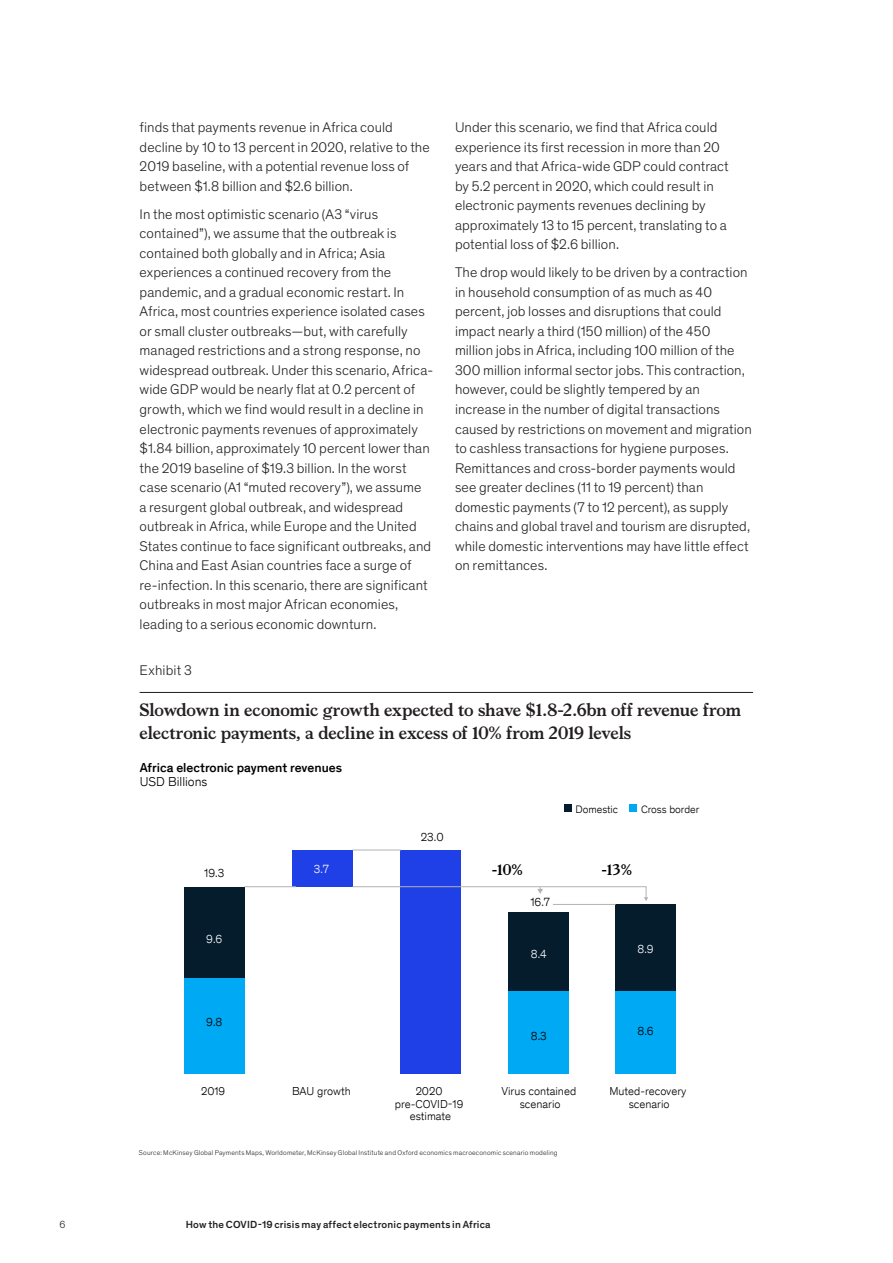
<style>
.page{position:relative;width:893px;height:1263px;background:#fff}
.page>*{position:absolute;margin:0;border:0;box-sizing:border-box;transform-origin:0 0}
.Exhibit_heading___Wi{font:700 18px/22.5px "Bower";letter-spacing:-.01em;color:#231f20}
.t1{font:500 16.65px "Theinhardt Pan TT";color:#231f20}
.t2{font:700 15.3px "Bower";color:#000}
.Body_text{font:300 14.25px/19.5px "Theinhardt Pan";letter-spacing:.005em;color:#231f20}
.Exhibit_number{font:300 14.25px "Theinhardt Pan";letter-spacing:.01em;color:#231f20}
.t3{font:500 13.05px/14.5px "Theinhardt Pan TT";color:#000}
.t4{font:300 12px "Theinhardt Pan TT";color:#000}
.t5{font:300 12px "Theinhardt Pan TT";color:#fff}
.t6{font:300 11.7px/12.3px "Theinhardt Pan TT";color:#000;text-align:center}
.t7{font:300 10.95px "Theinhardt Pan TT";color:#000}
.t8{font:500 10.5px "Theinhardt Pan";letter-spacing:.015em;color:#231f20}
.t9{font:300 10.5px "Theinhardt Pan";color:#231f20}
.t10{font:300 8.7px "Yu Gothic UI";letter-spacing:-.005em;color:#4d4e4e}
.Footnote___Auto{font:300 7.05px "Theinhardt Pan";letter-spacing:.02em;color:#231f20}
.s1{font-weight:300}
</style>
<div class="page">
<hr style="left:140px;top:692px;width:613px;height:1px;background:#231f20">
<div style="left:564px;top:804px;width:8px;height:8px;background:#051c2c"></div>
<div style="left:629px;top:804px;width:8px;height:8px;background:#00a9f4"></div>
<div style="left:184px;top:887px;width:61px;height:91px;background:#051c2c"></div>
<div style="left:184px;top:978px;width:61px;height:96px;background:#00a9f4"></div>
<div style="left:292px;top:850px;width:61px;height:37px;background:#1f40e6"></div>
<div style="left:400px;top:850px;width:61px;height:224px;background:#1f40e6"></div>
<div style="left:508px;top:912px;width:61px;height:79px;background:#051c2c"></div>
<div style="left:508px;top:991px;width:61px;height:83px;background:#00a9f4"></div>
<div style="left:615px;top:904px;width:61px;height:87px;background:#051c2c"></div>
<div style="left:615px;top:991px;width:61px;height:83px;background:#00a9f4"></div>
<hr style="left:353px;top:886px;width:293px;height:1px;background:#b2b2b2">
<svg style="left:644px;top:887px;width:4px;height:14px"></svg>
<hr style="left:553px;top:904px;width:62px;height:1px;background:#b2b2b2">
<svg style="left:537px;top:887px;width:6px;height:7px"></svg>
<hr style="left:353px;top:850px;width:47px;height:1px;background:#b2b2b2">
<hr style="left:245px;top:886px;width:51px;height:1px;background:#b2b2b2">
<p class="Body_text" style="left:140px;top:117px;width:292px">finds that payments revenue in Africa could decline by 10 to 13 percent in 2020, relative to the 2019 baseline, with a potential revenue loss of between $1.8 billion and $2.6 billion.</p>
<p class="Body_text" style="left:140px;top:204px;width:295px">In the most optimistic scenario (A3 “virus contained”), we assume that the outbreak is contained both globally and in Africa; Asia experiences a continued recovery from the pandemic, and a gradual economic restart. In Africa, most countries experience isolated cases or small cluster outbreaks—but, with carefully managed restrictions and a strong response, no widespread outbreak. Under this scenario, Africa&shy;wide GDP would be nearly flat at 0.2 percent of growth, which we find would result in a decline in electronic payments revenues of approximately $1.84 billion, approximately 10 percent lower than the 2019 baseline of $19.3 billion. In the worst case scenario (A1 “muted recovery”), we assume<br>a resurgent global outbreak, and widespread outbreak in Africa, while Europe and the United States continue to face significant outbreaks, and China and East Asian countries face a surge of re-infection. In this scenario, there are significant outbreaks in most major African economies, leading to a serious economic downturn.</p>
<p class="Body_text" style="left:455px;top:117px;width:275px">Under this scenario, we find that Africa could experience its first recession in more than 20 years and that Africa-wide GDP could contract by 5.2 percent in 2020, which could result in electronic payments revenues declining by approximately 13 to 15 percent, translating to a potential loss of $2.6 billion.</p>
<p class="Body_text" style="left:455px;top:262px;width:298px">The drop would likely to be driven by a contraction in household consumption of as much as 40 percent, job losses and disruptions that could impact nearly a third (150 million) of the 450 million jobs in Africa, including 100 million of the 300 million informal sector jobs. This contraction, however, could be slightly tempered by an increase in the number of digital transactions caused by restrictions on movement and migration to cashless transactions for hygiene purposes.<br>Remittances and cross-border payments would see greater declines (11 to 19 percent) than domestic payments (7 to 12 percent), as supply chains and global travel and tourism are disrupted, while domestic interventions may have little effect on remittances.</p>
<p class="Exhibit_number" style="left:140px;top:660px;width:54px">Exhibit 3</p>
<p class="Exhibit_heading___Wi" style="left:140px;top:697px;width:603px">Slowdown in economic growth expected to shave $1.8-2.6bn off revenue from electronic payments, a decline in excess of 10% from 2019 levels</p>
<p class="t1" style="left:140px;top:692px;width:475px">electronic payments, a decline in excess of 10% from 2019 levels</p>
<p class="t3" style="left:140px;top:759px;width:204px">Africa electronic payment revenues<br><span class="s1">USD Billions</span></p>
<p class="t4" style="left:204px;top:865px;width:22px">19.3</p>
<p class="t5" style="left:206px;top:930px;width:18px">9.6</p>
<p class="t4" style="left:206px;top:1014px;width:18px">9.8</p>
<p class="t5" style="left:314px;top:861px;width:17px">3.7</p>
<p class="t6" style="left:201px;top:1085px;width:26px">2019</p>
<p class="t6" style="left:292px;top:1085px;width:60px">BAU growth</p>
<p class="t4" style="left:421px;top:828px;width:24px">23.0</p>
<p class="t6" style="left:395px;top:1085px;width:70px">2020 pre-COVID-19 estimate</p>
<p class="t2" style="left:492px;top:858px;width:32px">-10%</p>
<p class="t4" style="left:530px;top:893px;width:21px">16.7</p>
<p class="t5" style="left:531px;top:945px;width:17px">8.4</p>
<p class="t7" style="left:575px;top:801px;width:44px">Domestic</p>
<p class="t7" style="left:641px;top:801px;width:60px">Cross border</p>
<p class="t2" style="left:602px;top:858px;width:32px">-13%</p>
<p class="t5" style="left:637px;top:940px;width:18px">8.9</p>
<p class="t4" style="left:531px;top:1027px;width:17px">8.3</p>
<p class="t4" style="left:637px;top:1022px;width:18px">8.6</p>
<p class="t6" style="left:501px;top:1085px;width:76px">Virus contained scenario</p>
<p class="t6" style="left:609px;top:1085px;width:79px">Muted-recovery scenario</p>
<p class="Footnote___Auto" style="left:139px;top:1148px;width:420px">Source: McKinsey Global Payments Maps, Worldometer, McKinsey Global Institute and Oxford economics macroeconomic scenario modeling</p>
<p class="t10" style="left:142px;top:1146px;width:507px">Source: McKinsey Global Payments Maps, Worldometer, McKinsey Global Institute and Oxford economics macroeconomic scenario modeling</p>
<p class="t9" style="left:60px;top:1217px;width:7px">6</p>
<p class="t8" style="left:186px;top:1217px;width:306px">How the COVID-19 crisis may affect electronic payments in Africa</p>
</div>
